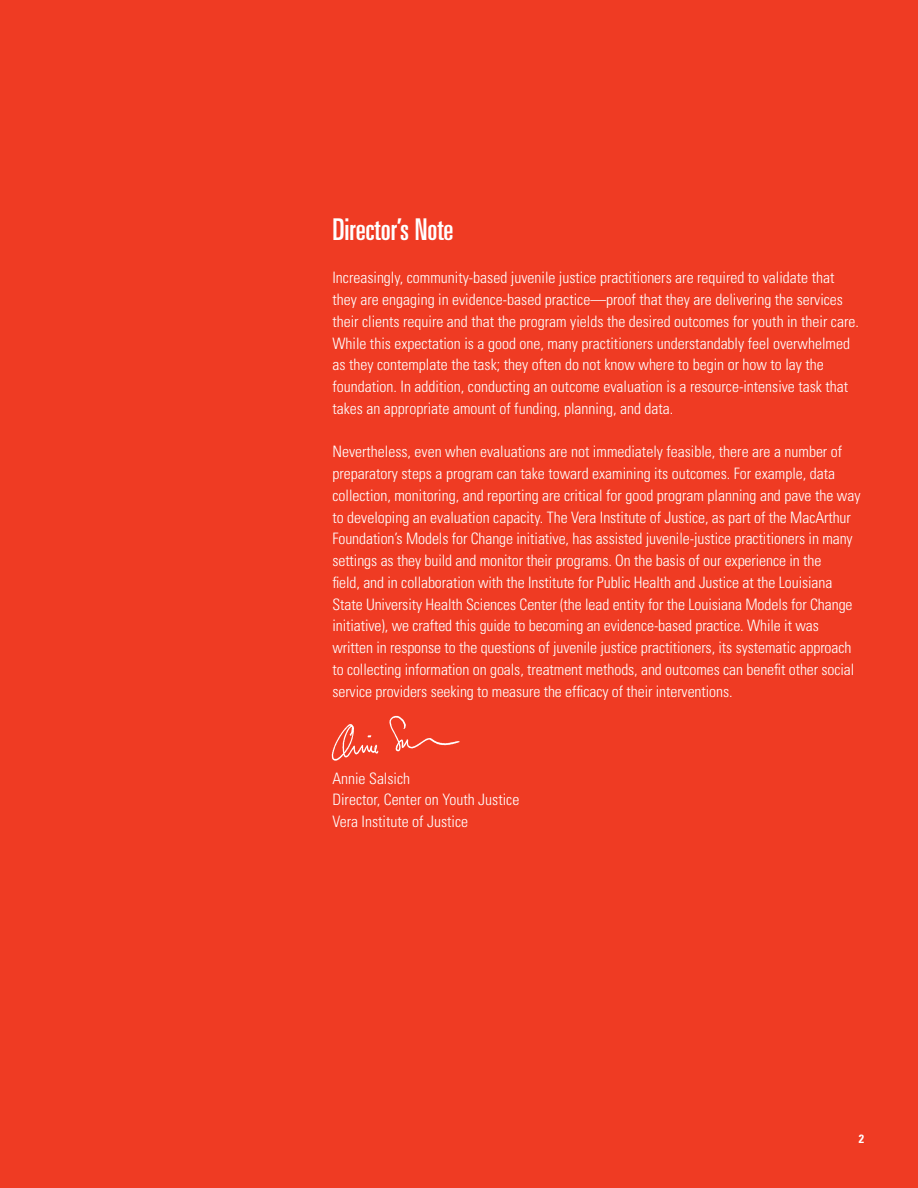
<style>
.page{position:relative;width:918px;height:1188px;background:#ef3b23}
.page>*{position:absolute;margin:0;border:0;box-sizing:border-box;transform-origin:0 0}
.t1{font:ultra-condensed 30px "Univers";color:#fff}
.t2{font:300 condensed 15.75px/21.8px "Univers";color:#fff}
.t3{font:700 condensed 12px "Univers";color:#fff}
</style>
<div class="page">
<img style="left:331px;top:715px;width:129px;height:46px">
<p class="t1" style="left:332px;top:212px;width:123px">Director’s Note</p>
<p class="t2" style="left:332px;top:267px;width:528px">Increasingly, community-based juvenile justice practitioners are required to validate that they are engaging in evidence-based practice—proof that they are delivering the services their clients require and that the program yields the desired outcomes for youth in their care.<br>While this expectation is a good one, many practitioners understandably feel overwhelmed as they contemplate the task; they often do not know where to begin or how to lay the foundation. In addition, conducting an outcome evaluation is a resource-intensive task that takes an appropriate amount of funding, planning, and data.</p>
<p class="t2" style="left:332px;top:441px;width:530px">Nevertheless, even when evaluations are not immediately feasible, there are a number of preparatory steps a program can take toward examining its outcomes. For example, data collection, monitoring, and reporting are critical for good program planning and pave the way to developing an evaluation capacity. The Vera Institute of Justice, as part of the MacArthur Foundation’s Models for Change initiative, has assisted juvenile-justice practitioners in many settings as they build and monitor their programs. On the basis of our experience in the<br>field, and in collaboration with the Institute for Public Health and Justice at the Louisiana State University Health Sciences Center (the lead entity for the Louisiana Models for Change initiative), we crafted this guide to becoming an evidence-based practice. While it was written in response to the questions of juvenile justice practitioners, its systematic approach to collecting information on goals, treatment methods, and outcomes can benefit other social service providers seeking to measure the efficacy of their interventions.</p>
<p class="t2" style="left:332px;top:767px;width:79px">Annie Salsich</p>
<p class="t2" style="left:332px;top:789px;width:188px">Director, Center on Youth Justice</p>
<p class="t2" style="left:332px;top:810px;width:137px">Vera Institute of Justice</p>
<p class="t3" style="left:859px;top:1132px;width:7px">2</p>
</div>
